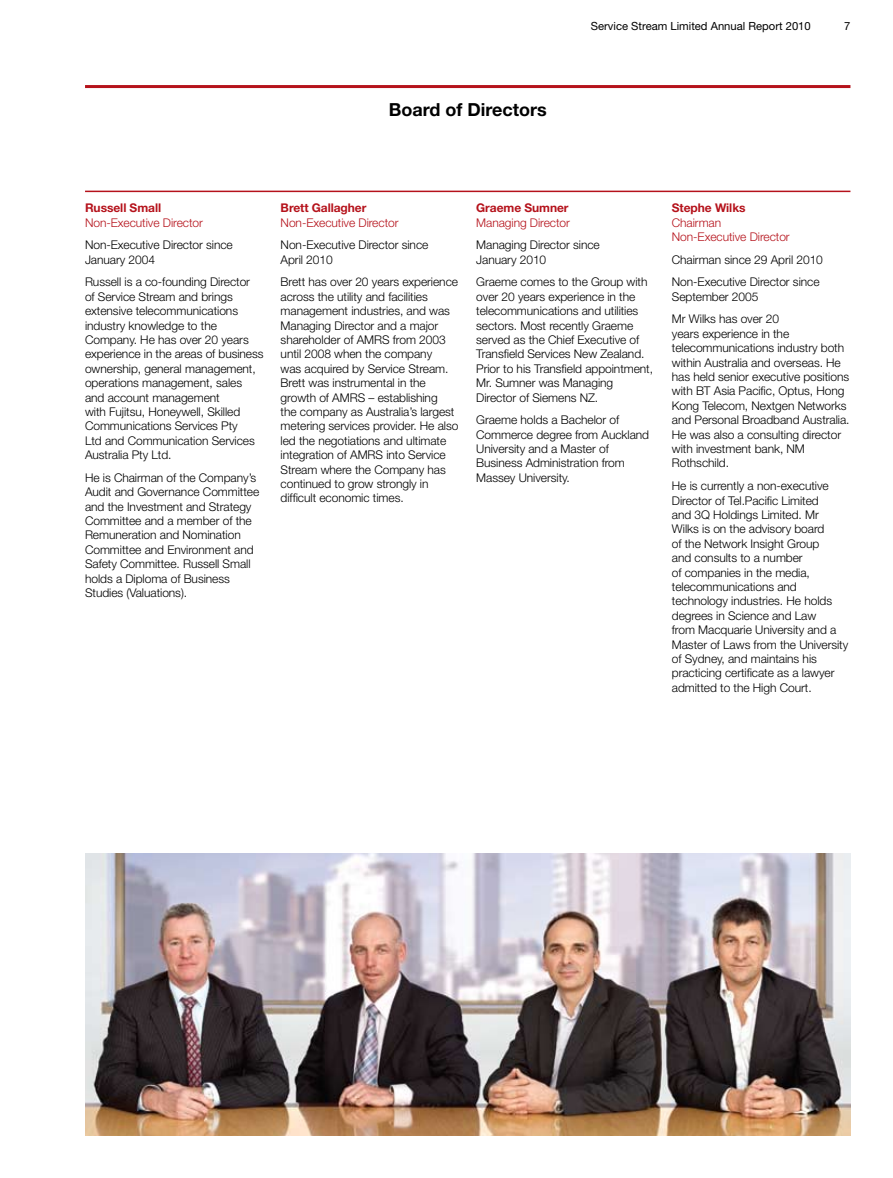
<style>
.page{position:relative;width:893px;height:1178px;background:#fff}
.page>*{position:absolute;margin:0;border:0;box-sizing:border-box;transform-origin:0 0}
.t1{font:700 18px "Helvetica Neue";color:#000}
.t2{font:300 12px/14.4px "Helvetica Neue";letter-spacing:-.005em;color:#000}
.t3{font:300 12px/14.4px "Helvetica Neue";letter-spacing:-.005em;color:#b5121b}
.t4{font:700 12px "Helvetica Neue";letter-spacing:-.005em;color:#b5121b}
.t5{font:11.25px "Helvetica Neue";color:#000}
</style>
<div class="page">
<hr style="left:85px;top:85px;width:765px;height:3px;background:#b5121b">
<hr style="left:85px;top:191px;width:765px;height:1px;background:#b5121b">
<img style="left:85px;top:853px;width:765px;height:282px">
<h1 class="t1" style="left:389px;top:98px;width:160px">Board of Directors</h1>
<p class="t5" style="left:591px;top:19px;width:221px">Service Stream Limited Annual Report 2010</p>
<p class="t5" style="left:844px;top:19px;width:8px">7</p>
<p class="t4" style="left:85px;top:201px;width:78px">Russell Small</p>
<p class="t3" style="left:85px;top:215px;width:119px">Non-Executive Director</p>
<p class="t2" style="left:85px;top:238px;width:149px">Non-Executive Director since<br>January 2004</p>
<p class="t2" style="left:85px;top:275px;width:180px">Russell is a co-founding Director<br>of Service Stream and brings extensive telecommunications industry knowledge to the<br>Company. He has over 20 years experience in the areas of business ownership, general management, operations management, sales and account management<br>with Fujitsu, Honeywell, Skilled<br>Communications Services Pty<br>Ltd and Communication Services<br>Australia Pty Ltd.</p>
<p class="t2" style="left:85px;top:470px;width:176px">He is Chairman of the Company’s<br>Audit and Governance Committee and the Investment and Strategy<br>Committee and a member of the<br>Remuneration and Nomination<br>Committee and Environment and<br>Safety Committee. Russell Small holds a Diploma of Business<br>Studies (Valuations).</p>
<p class="t4" style="left:281px;top:201px;width:87px">Brett Gallagher</p>
<p class="t3" style="left:281px;top:215px;width:119px">Non-Executive Director</p>
<p class="t2" style="left:281px;top:238px;width:149px">Non-Executive Director since<br>April 2010</p>
<p class="t2" style="left:281px;top:275px;width:179px">Brett has over 20 years experience across the utility and facilities management industries, and was<br>Managing Director and a major shareholder of AMRS from 2003 until 2008 when the company<br>was acquired by Service Stream.<br>Brett was instrumental in the growth of AMRS – establishing<br>the company as Australia’s largest metering services provider. He also led the negotiations and ultimate integration of AMRS into Service<br>Stream where the Company has continued to grow strongly in difficult economic times.</p>
<p class="t4" style="left:476px;top:201px;width:94px">Graeme Sumner</p>
<p class="t3" style="left:476px;top:215px;width:95px">Managing Director</p>
<p class="t2" style="left:476px;top:238px;width:125px">Managing Director since<br>January 2010</p>
<p class="t2" style="left:476px;top:275px;width:178px">Graeme comes to the Group with over 20 years experience in the telecommunications and utilities sectors. Most recently Graeme served as the Chief Executive of<br>Transfield Services New Zealand.<br>Prior to his Transfield appointment,<br>Mr. Sumner was Managing<br>Director of Siemens NZ.</p>
<p class="t2" style="left:476px;top:412px;width:174px">Graeme holds a Bachelor of<br>Commerce degree from Auckland<br>University and a Master of<br>Business Administration from<br>Massey University.</p>
<p class="t4" style="left:672px;top:201px;width:75px">Stephe Wilks</p>
<p class="t3" style="left:672px;top:215px;width:119px">Chairman<br>Non-Executive Director</p>
<p class="t2" style="left:672px;top:248px;width:153px;line-height:22.6px">Chairman since 29 April 2010<br>Non-Executive Director since</p>
<p class="t2" style="left:672px;top:285px;width:109px;line-height:22.6px">September 2005<br>Mr Wilks has over 20</p>
<p class="t2" style="left:672px;top:326px;width:179px">years experience in the telecommunications industry both within Australia and overseas. He has held senior executive positions with BT Asia Pacific, Optus, Hong<br>Kong Telecom, Nextgen Networks and Personal Broadband Australia.<br>He was also a consulting director with investment bank, NM<br>Rothschild.</p>
<p class="t2" style="left:672px;top:478px;width:178px">He is currently a non-executive<br>Director of Tel.Pacific Limited<br>and 3Q Holdings Limited. Mr<br>Wilks is on the advisory board<br>of the Network Insight Group<br>and consults to a number<br>of companies in the media, telecommunications and technology industries. He holds degrees in Science and Law<br>from Macquarie University and a<br>Master of Laws from the University of Sydney, and maintains his practicing certificate as a lawyer admitted to the High Court.</p>
</div>
